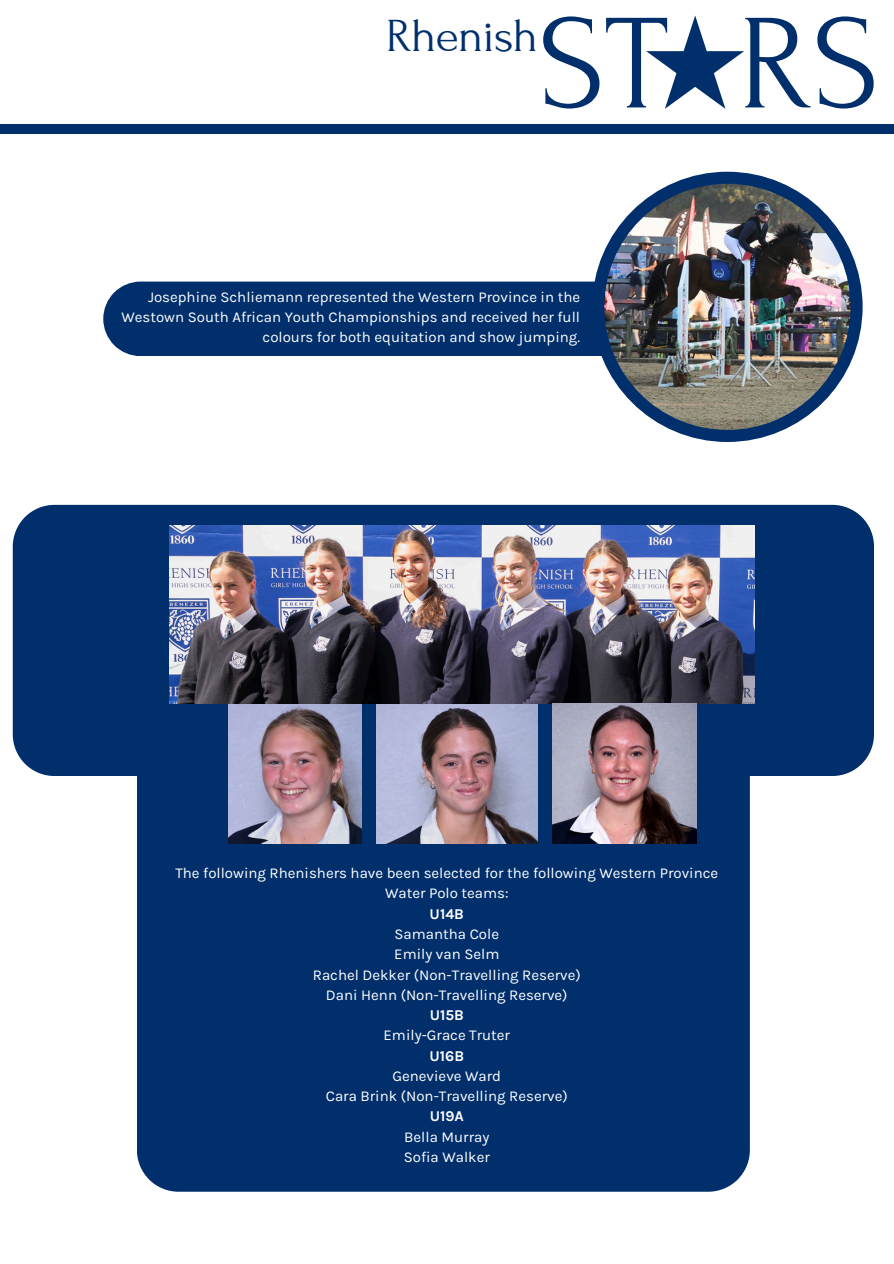
<style>
.page{position:relative;width:894px;height:1264px;background:#fff}
.page>*{position:absolute;margin:0;border:0;box-sizing:border-box;transform-origin:0 0}
.t1{font:135.75px "Forum";color:#002f6c}
.t2{font:47.55px "Forum";letter-spacing:-.015em;color:#002f6c}
.t3{font:15px/20.2px "Karla";color:#fff;text-align:right}
.t4{font:700 15px "Karla";color:#fff}
</style>
<div class="page">
<svg style="left:646px;top:15px;width:98px;height:94px"></svg>
<div style="left:0;top:124px;width:893px;height:9px;background:#002f6c"></div>
<div style="left:103px;top:281px;width:498px;height:75px;background:#002f6c"></div>
<div style="left:592px;top:172px;width:270px;height:270px;background:#002f6c;border-radius:50%"></div>
<img style="left:604px;top:184px;width:246px;height:246px;border-radius:50%">
<div style="left:137px;top:776px;width:612px;height:415px;background:#002f6c"></div>
<div style="left:13px;top:505px;width:860px;height:271px;background:#002f6c"></div>
<img style="left:170px;top:525px;width:584px;height:178px">
<img style="left:228px;top:704px;width:133px;height:139px">
<img style="left:376px;top:704px;width:161px;height:139px">
<img style="left:552px;top:703px;width:144px;height:140px">
<h1 class="t1" style="left:538px;top:-9px;width:342px">ST RS</h1>
<p class="t2" style="left:386px;top:10px;width:153px">Rhenish</p>
<p class="t3" style="left:121px;top:287px;width:460px">Josephine Schliemann represented the Western Province in the<br>Westown South African Youth Championships and received her full colours for both equitation and show jumping.</p>
<p class="t3" style="left:175px;top:863px;width:544px;text-align:center">The following Rhenishers have been selected for the following Western Province<br>Water Polo teams:</p>
<p class="t4" style="left:429px;top:905px;width:36px">U14B</p>
<p class="t3" style="left:394px;top:923px;width:106px">Samantha Cole</p>
<p class="t3" style="left:394px;top:944px;width:107px">Emily van Selm</p>
<p class="t3" style="left:313px;top:964px;width:269px">Rachel Dekker (Non-Travelling Reserve)</p>
<p class="t3" style="left:326px;top:984px;width:243px">Dani Henn (Non-Travelling Reserve)</p>
<p class="t4" style="left:429px;top:1006px;width:36px">U15B</p>
<p class="t3" style="left:383px;top:1025px;width:128px">Emily-Grace Truter</p>
<p class="t4" style="left:429px;top:1046px;width:36px">U16B</p>
<p class="t3" style="left:392px;top:1065px;width:110px">Genevieve Ward</p>
<p class="t3" style="left:326px;top:1085px;width:243px">Cara Brink (Non-Travelling Reserve)</p>
<p class="t4" style="left:429px;top:1107px;width:36px">U19A</p>
<p class="t3" style="left:404px;top:1126px;width:87px">Bella Murray</p>
<p class="t3" style="left:403px;top:1146px;width:88px">Sofia Walker</p>
</div>
